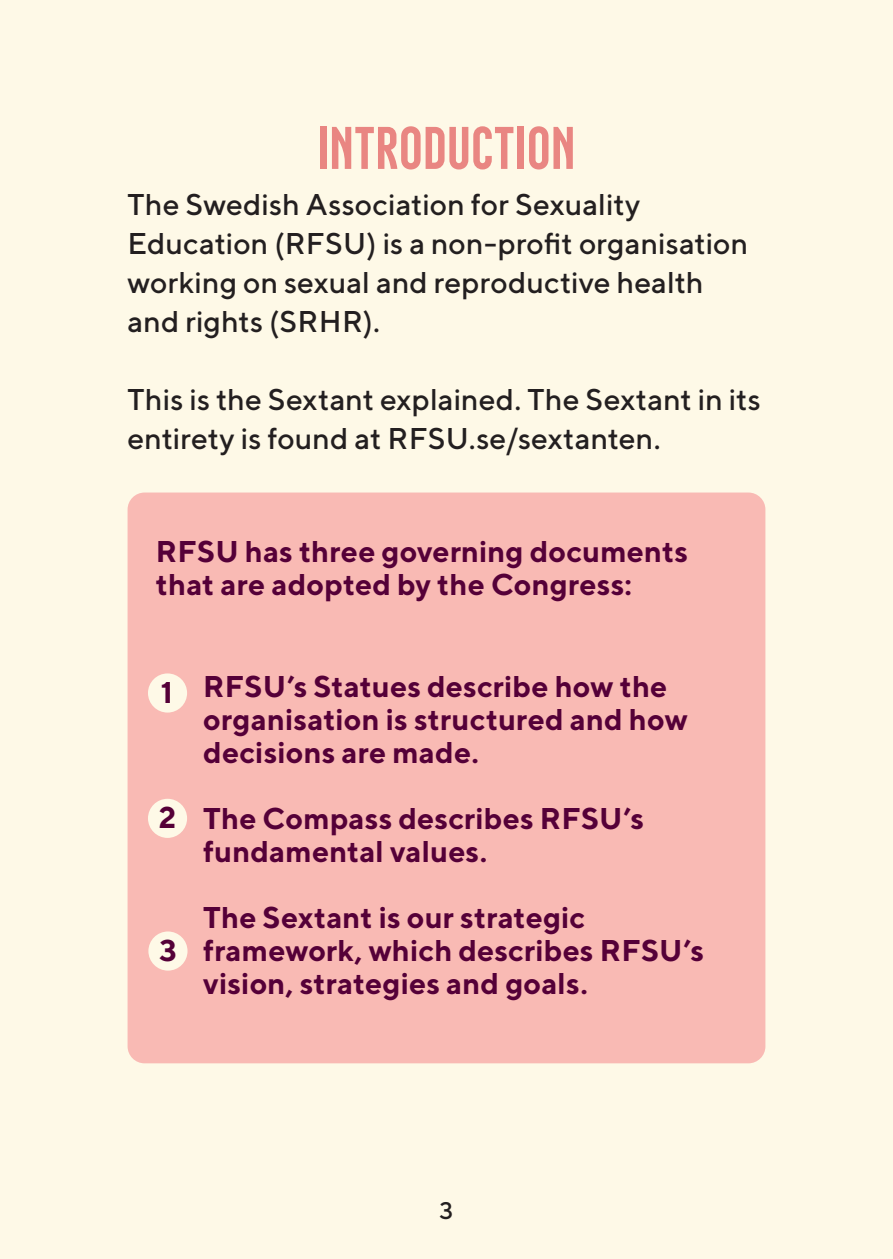
<style>
.page{position:relative;width:893px;height:1259px;background:#fef9e7}
.page>*{position:absolute;margin:0;border:0;box-sizing:border-box;transform-origin:0 0}
.rubbe{font:60px "RFSU Headline Small";letter-spacing:-.005em;color:#e98682}
.bröd{font:700 30px/33px "TT Norms";letter-spacing:.005em;color:#550038}
.bröd-2{font:500 30px/39px "TT Norms";letter-spacing:.005em;color:#231f20}
.rubbe3{font:500 24px "TT Norms";color:#231f20}
</style>
<div class="page">
<div style="left:128px;top:492px;width:637px;height:571px;background:#f9bab4;border-radius:17px"></div>
<div style="left:148px;top:673px;width:39px;height:39px;background:#fef9e7;border-radius:50%"></div>
<div style="left:148px;top:799px;width:39px;height:39px;background:#fef9e7;border-radius:50%"></div>
<div style="left:148px;top:931px;width:40px;height:39px;background:#fef9e7;border-radius:50%"></div>
<p class="rubbe" style="left:317px;top:117px;width:260px">INTRODUCTION</p>
<p class="bröd-2" style="left:128px;top:184px;width:514px">The Swedish Association for Sexuality</p>
<p class="bröd-2" style="left:128px;top:223px;width:622px">Education (RFSU) is a non-profit organisation working on sexual and reproductive health</p>
<p class="bröd-2" style="left:128px;top:301px;width:254px">and rights (SRHR).</p>
<p class="bröd-2" style="left:128px;top:379px;width:635px">This is the Sextant explained. The Sextant in its entirety is found at RFSU.se/sextanten.</p>
<p class="bröd" style="left:156px;top:534px;width:534px">RFSU has three governing documents</p>
<p class="bröd" style="left:156px;top:567px;width:478px">that are adopted by the Congress:</p>
<p class="bröd" style="left:161px;top:675px;width:13px">1</p>
<p class="bröd" style="left:159px;top:800px;width:19px">2</p>
<p class="bröd" style="left:159px;top:933px;width:19px">3</p>
<p class="bröd" style="left:203px;top:669px;width:486px">RFSU’s Statues describe how the organisation is structured and how decisions are made.</p>
<p class="bröd" style="left:203px;top:801px;width:442px">The Compass describes RFSU’s</p>
<p class="bröd" style="left:203px;top:834px;width:286px">fundamental values.</p>
<p class="bröd" style="left:203px;top:900px;width:384px">The Sextant is our strategic</p>
<p class="bröd" style="left:203px;top:933px;width:502px">framework, which describes RFSU’s vision, strategies and goals.</p>
<p class="rubbe3" style="left:440px;top:1195px;width:15px">3</p>
</div>
